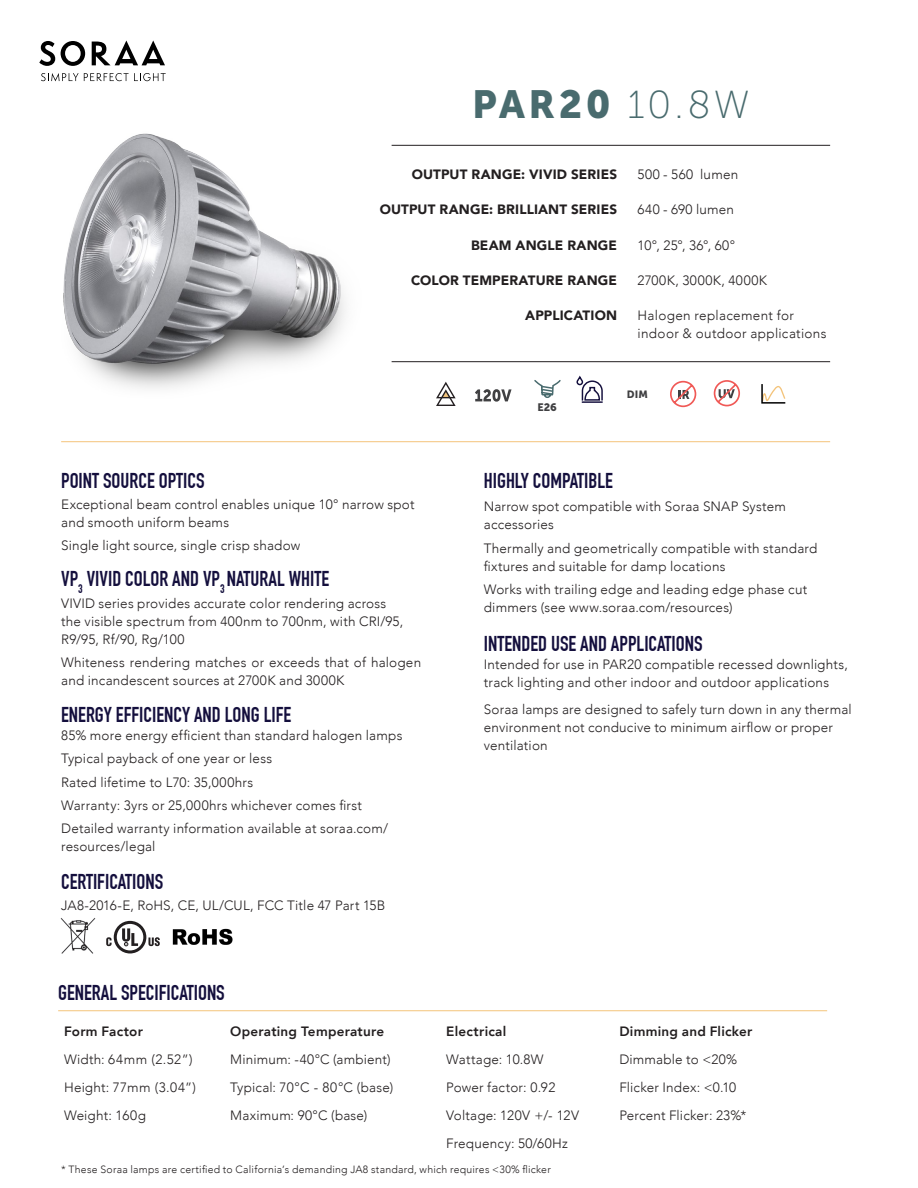
<style>
.page{position:relative;width:918px;height:1188px;background:#fff}
.page>*{position:absolute;margin:0;border:0;box-sizing:border-box;transform-origin:0 0}
.t1{font:39px "Museo Sans 900";letter-spacing:.09em;color:#496b6e}
.t2{font:700 21px "DIN Condensed";color:#140f3d}
.t3{font:300 13.5px/18px "Avenir";letter-spacing:.015em;color:#231f20}
.t4{font:900 13.5px "Avenir";letter-spacing:.01em;color:#231f20}
.t5{font:800 13.5px "Avenir";letter-spacing:.015em;color:#231f20}
.t6{font:300 13.5px "Avenir";letter-spacing:.035em;color:#231f20}
.t7{font:10.8px "Museo Sans 900";color:#404042}
.t8{font:300 10.5px "Avenir";letter-spacing:.025em;color:#231f20}
.t9{font:10.5px "Museo Sans 900";color:#404042}
.s1{font-family:"Museo Sans 100"}
</style>
<div class="page">
<img style="left:42px;top:54px;width:304px;height:335px">
<hr style="left:58px;top:1010px;width:769px;height:1px;background:#f4c47b">
<hr style="left:61px;top:441px;width:769px;height:1px;background:#f4c47b">
<hr style="left:392px;top:145px;width:438px;height:1px;background:#231f20">
<hr style="left:392px;top:361px;width:438px;height:1px;background:#231f20">
<svg style="left:670px;top:380px;width:27px;height:28px"></svg>
<svg style="left:713px;top:380px;width:27px;height:27px"></svg>
<svg style="left:436px;top:382px;width:20px;height:24px"></svg>
<svg style="left:39px;top:41px;width:16px;height:25px"></svg>
<svg style="left:61px;top:41px;width:24px;height:25px"></svg>
<svg style="left:92px;top:40px;width:73px;height:25px"></svg>
<svg style="left:41px;top:73px;width:125px;height:8px"></svg>
<svg style="left:576px;top:377px;width:27px;height:26px"></svg>
<svg style="left:761px;top:384px;width:25px;height:20px"></svg>
<svg style="left:475px;top:389px;width:37px;height:13px"></svg>
<svg style="left:534px;top:380px;width:28px;height:63px"></svg>
<img style="left:172px;top:928px;width:61px;height:17px">
<svg style="left:106px;top:921px;width:54px;height:32px"></svg>
<img style="left:60px;top:918px;width:36px;height:35px">
<h1 class="t1" style="left:472px;top:82px;width:279px">PAR20 <span class="s1">10.8W</span></h1>
<p class="t4" style="left:412px;top:163px;width:207px">OUTPUT RANGE: VIVID SERIES</p>
<p class="t4" style="left:380px;top:198px;width:239px">OUTPUT RANGE: BRILLIANT SERIES</p>
<p class="t4" style="left:471px;top:233px;width:148px">BEAM ANGLE RANGE</p>
<p class="t4" style="left:411px;top:269px;width:208px">COLOR TEMPERATURE RANGE</p>
<p class="t4" style="left:525px;top:304px;width:93px">APPLICATION</p>
<p class="t3" style="left:638px;top:165px;width:102px">500 - 560 lumen</p>
<p class="t3" style="left:638px;top:201px;width:98px">640 - 690 lumen</p>
<p class="t3" style="left:638px;top:236px;width:99px">10°, 25°, 36°, 60°</p>
<p class="t6" style="left:638px;top:272px;width:131px">2700K, 3000K, 4000K</p>
<p class="t3" style="left:638px;top:307px;width:190px">Halogen replacement for indoor &amp; outdoor applications</p>
<p class="t7" style="left:537px;top:401px;width:21px">E26</p>
<p class="t9" style="left:627px;top:389px;width:22px">DIM</p>
<h2 class="t2" style="left:61px;top:468px;width:145px">POINT SOURCE OPTICS</h2>
<p class="t3" style="left:61px;top:495px;width:355px">Exceptional beam control enables unique 10° narrow spot and smooth uniform beams</p>
<p class="t3" style="left:61px;top:537px;width:241px">Single light source, single crisp shadow</p>
<h2 class="t2" style="left:61px;top:566px;width:270px">VP<sub>3</sub> VIVID COLOR AND VP<sub>3</sub> NATURAL WHITE</h2>
<p class="t3" style="left:61px;top:594px;width:344px">VIVID series provides accurate color rendering across the visible spectrum from 400nm to 700nm, with CRI/95,<br>R9/95, Rf/90, Rg/100</p>
<p class="t3" style="left:61px;top:654px;width:362px">Whiteness rendering matches or exceeds that of halogen and incandescent sources at 2700K and 3000K</p>
<h2 class="t2" style="left:61px;top:702px;width:232px">ENERGY EFFICIENCY AND LONG LIFE</h2>
<p class="t3" style="left:61px;top:723px;width:343px;line-height:23.4px">85% more energy efficient than standard halogen lamps Typical payback of one year or less<br>Rated lifetime to L70: 35,000hrs<br>Warranty: 3yrs or 25,000hrs whichever comes first Detailed warranty information available at soraa.com/</p>
<p class="t3" style="left:61px;top:838px;width:96px">resources/legal</p>
<h2 class="t2" style="left:61px;top:870px;width:104px">CERTIFICATIONS</h2>
<p class="t3" style="left:61px;top:897px;width:326px">JA8-2016-E, RoHS, CE, UL/CUL, FCC Title 47 Part 15B</p>
<h2 class="t2" style="left:58px;top:980px;width:168px">GENERAL SPECIFICATIONS</h2>
<h2 class="t2" style="left:484px;top:468px;width:131px">HIGHLY COMPATIBLE</h2>
<p class="t3" style="left:484px;top:498px;width:304px">Narrow spot compatible with Soraa SNAP System accessories</p>
<p class="t3" style="left:484px;top:539px;width:335px">Thermally and geometrically compatible with standard fixtures and suitable for damp locations</p>
<p class="t3" style="left:484px;top:580px;width:325px">Works with trailing edge and leading edge phase cut dimmers (see www.soraa.com/resources)</p>
<h2 class="t2" style="left:484px;top:632px;width:220px">INTENDED USE AND APPLICATIONS</h2>
<p class="t3" style="left:484px;top:656px;width:366px">Intended for use in PAR20 compatible recessed downlights, track lighting and other indoor and outdoor applications</p>
<p class="t3" style="left:484px;top:700px;width:369px">Soraa lamps are designed to safely turn down in any thermal environment not conducive to minimum airflow or proper ventilation</p>
<p class="t5" style="left:64px;top:1021px;width:80px">Form Factor</p>
<p class="t5" style="left:230px;top:1021px;width:156px">Operating Temperature</p>
<p class="t5" style="left:446px;top:1021px;width:61px">Electrical</p>
<p class="t5" style="left:619px;top:1021px;width:134px">Dimming and Flicker</p>
<p class="t3" style="left:64px;top:1050px;width:130px">Width: 64mm (2.52”)</p>
<p class="t3" style="left:230px;top:1050px;width:162px">Minimum: -40°C (ambient)</p>
<p class="t3" style="left:446px;top:1050px;width:99px">Wattage: 10.8W</p>
<p class="t3" style="left:619px;top:1050px;width:119px">Dimmable to &lt;20%</p>
<p class="t3" style="left:64px;top:1079px;width:133px">Height: 77mm (3.04”)</p>
<p class="t3" style="left:230px;top:1079px;width:165px">Typical: 70°C - 80°C (base)</p>
<p class="t3" style="left:446px;top:1079px;width:111px">Power factor: 0.92</p>
<p class="t3" style="left:619px;top:1079px;width:118px">Flicker Index: &lt;0.10</p>
<p class="t3" style="left:64px;top:1107px;width:84px">Weight: 160g</p>
<p class="t3" style="left:230px;top:1107px;width:139px">Maximum: 90°C (base)</p>
<p class="t3" style="left:446px;top:1107px;width:135px">Voltage: 120V +/- 12V</p>
<p class="t3" style="left:619px;top:1107px;width:129px">Percent Flicker: 23%*</p>
<p class="t3" style="left:446px;top:1135px;width:123px">Frequency: 50/60Hz</p>
<p class="t8" style="left:61px;top:1163px;width:491px">* These Soraa lamps are certified to California’s demanding JA8 standard, which requires &lt;30% flicker</p>
</div>
